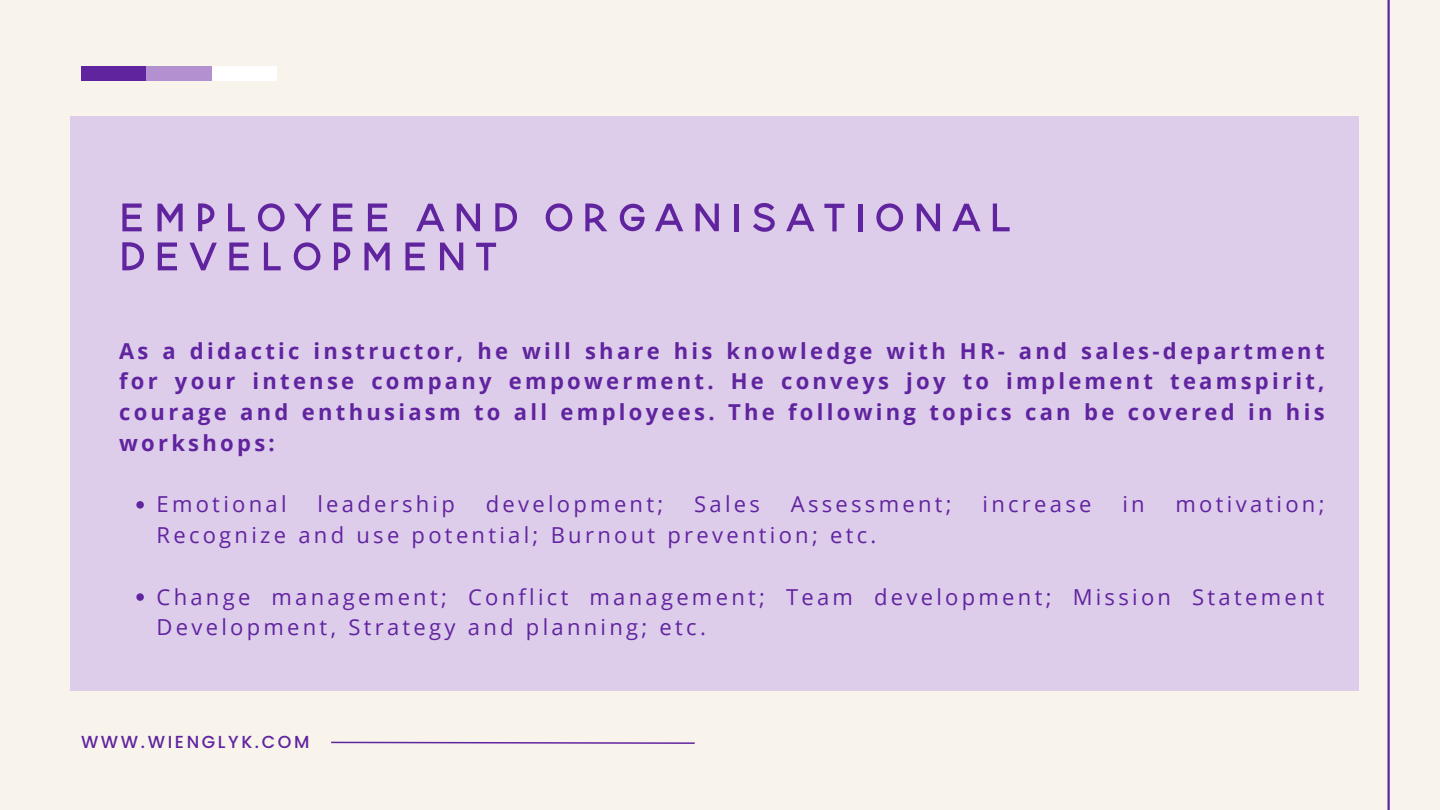
<style>
.page{position:relative;width:1440px;height:810px;background:#f8f4ec}
.page>*{position:absolute;margin:0;border:0;box-sizing:border-box;transform-origin:0 0}
.t1{font:70px "Blooming Elegant Sans";letter-spacing:.125em;color:#61249f}
.t2{font:22px/30.8px "Open Sans";letter-spacing:.15em;color:#61249f}
.t3{font:700 22px/30.8px "Open Sans";letter-spacing:.15em;color:#61249f;text-align:justify}
.t4{font:500 17.4px "Poppins";letter-spacing:.15em;color:#61249f}
</style>
<div class="page">
<div style="left:70px;top:116px;width:1289px;height:574px;background:#decceb"></div>
<hr style="left:1387px;top:0;width:3px;height:810px;background:#61249f">
<div style="left:81px;top:66px;width:65px;height:15px;background:#61249f"></div>
<div style="left:211px;top:66px;width:65px;height:15px;background:#fff"></div>
<div style="left:146px;top:66px;width:65px;height:15px;background:#b391d1"></div>
<svg style="left:331px;top:741px;width:364px;height:3px"></svg>
<svg style="left:136px;top:501px;width:8px;height:8px"></svg>
<svg style="left:136px;top:593px;width:8px;height:8px"></svg>
<p class="t1" style="left:119px;top:179px;width:895px">EMPLOYEE AND ORGANISATIONAL</p>
<p class="t1" style="left:119px;top:218px;width:379px">DEVELOPMENT</p>
<p class="t3" style="left:119px;top:335px;width:1207px">As a didactic instructor, he will share his knowledge with HR- and sales-department for your intense company empowerment. He conveys joy to implement teamspirit, courage and enthusiasm to all employees. The following topics can be covered in his workshops:</p>
<p class="t2" style="left:157px;top:488px;width:132px">Emotional</p>
<p class="t2" style="left:317px;top:488px;width:139px">leadership</p>
<p class="t2" style="left:486px;top:488px;width:179px">development;</p>
<p class="t2" style="left:694px;top:488px;width:67px">Sales</p>
<p class="t2" style="left:791px;top:488px;width:162px">Assessment;</p>
<p class="t2" style="left:983px;top:488px;width:110px">increase</p>
<p class="t2" style="left:1122px;top:488px;width:24px">in</p>
<p class="t2" style="left:1176px;top:488px;width:151px">motivation;</p>
<p class="t2" style="left:157px;top:519px;width:721px">Recognize and use potential; Burnout prevention; etc.</p>
<p class="t2" style="left:157px;top:581px;width:1170px">Change management; Conflict management; Team development; Mission Statement<br>Development, Strategy and planning; etc.</p>
<p class="t4" style="left:81px;top:729px;width:230px">WWW.WIENGLYK.COM</p>
</div>
